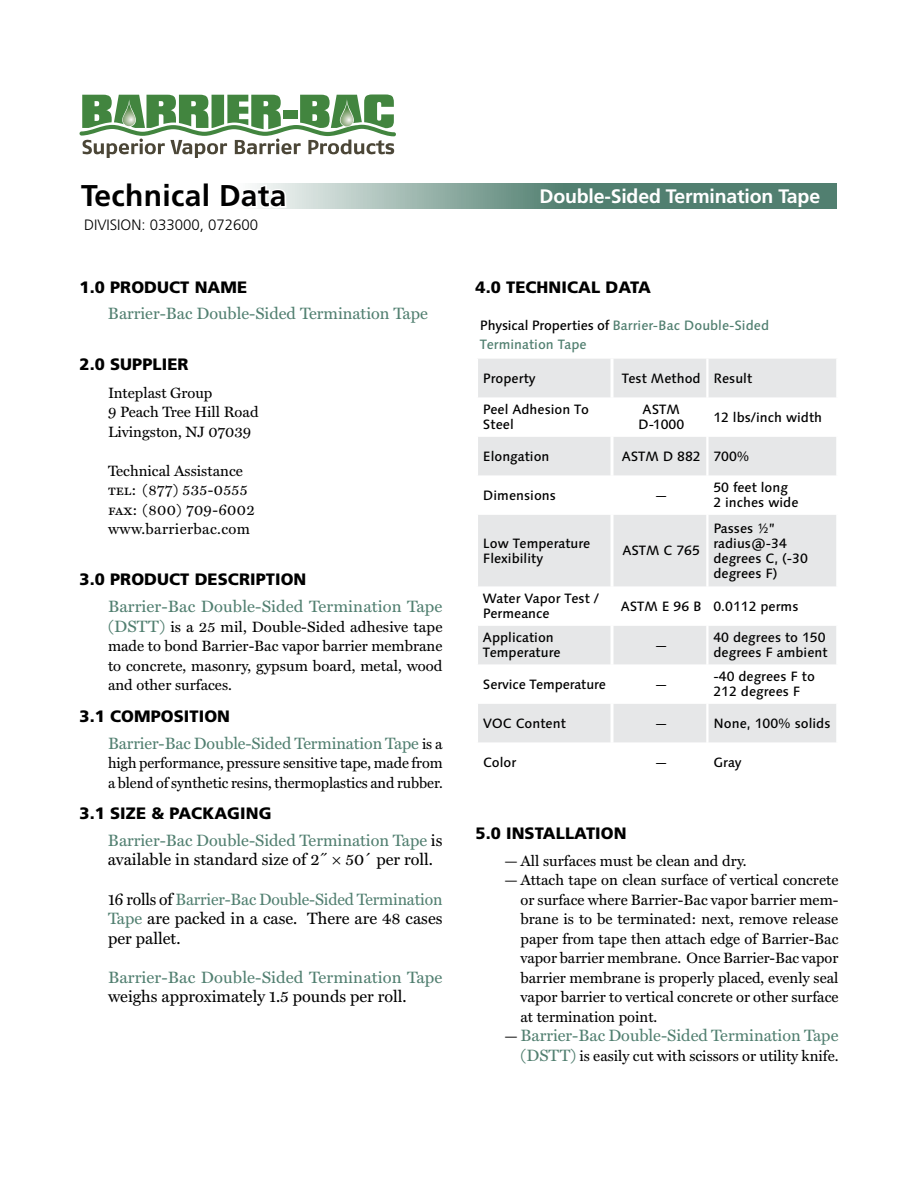
<style>
.page{position:relative;width:918px;height:1188px;background:#fff}
.page>*{position:absolute;margin:0;border:0;box-sizing:border-box;transform-origin:0 0}
.t1{font:700 30px "Frutiger LT Std";letter-spacing:.01em;color:#000}
.t2{font:700 19.5px "Frutiger LT Std";letter-spacing:-.01em;color:#fff}
.t3{font:16.5px/19.5px "Miller Text";color:#000}
.t4{font:16.5px "Miller Text";color:#517f70}
.t5{font:900 16.5px "Frutiger LT Std";letter-spacing:.005em;color:#000}
.t6{font:15px/19.5px "Miller Text";color:#000}
.t7{font:15px/19.5px "Miller Text";letter-spacing:.025em;color:#000}
.t8{font:300 15px "Frutiger LT Std";color:#000}
.t9{font:500 13.5px/15px "Linotype Syntax";color:#000}
.t10{font:500 13.5px/19.5px "Linotype Syntax";color:#517f70}
.s1{font-family:"Miller Text SC"}
.s2{font-size:16.5px;color:#517f70}
.s3{font-size:15px;color:#000}
.s4{color:#517f70}
.s5{color:#000}
</style>
<div class="page">
<div style="left:478px;top:359px;width:358px;height:39px;background:#e6e7e8"></div>
<div style="left:478px;top:437px;width:358px;height:39px;background:#e6e7e8"></div>
<svg style="left:478px;top:515px;width:358px;height:228px;fill:#e6e7e8"></svg>
<hr style="left:706px;top:437px;width:3px;height:39px;background:#fff">
<hr style="left:706px;top:515px;width:3px;height:72px;background:#fff">
<hr style="left:706px;top:359px;width:3px;height:39px;background:#fff">
<hr style="left:706px;top:587px;width:3px;height:39px;background:#fff">
<hr style="left:706px;top:626px;width:3px;height:39px;background:#fff">
<hr style="left:706px;top:665px;width:3px;height:39px;background:#fff">
<hr style="left:706px;top:704px;width:3px;height:39px;background:#fff">
<hr style="left:610px;top:359px;width:4px;height:39px;background:#fff">
<hr style="left:610px;top:437px;width:4px;height:39px;background:#fff">
<hr style="left:610px;top:515px;width:4px;height:72px;background:#fff">
<hr style="left:610px;top:587px;width:4px;height:39px;background:#fff">
<hr style="left:610px;top:626px;width:4px;height:39px;background:#fff">
<hr style="left:610px;top:665px;width:4px;height:39px;background:#fff">
<hr style="left:610px;top:704px;width:4px;height:39px;background:#fff">
<svg style="left:288px;top:183px;width:549px;height:26px;background:#759a8e"></svg>
<svg style="left:255px;top:183px;width:33px;height:26px"></svg>
<svg style="left:80px;top:94px;width:316px;height:64px"></svg>
<h1 class="t1" style="left:81px;top:178px;width:207px">Technical Data</h1>
<p class="t8" style="left:84px;top:217px;width:176px">DIVISION: 033000, 072600</p>
<p class="t5" style="left:80px;top:277px;width:169px">1.0 PRODUCT NAME</p>
<p class="t4" style="left:108px;top:304px;width:321px">Barrier-Bac Double-Sided Termination Tape</p>
<p class="t5" style="left:80px;top:355px;width:111px">2.0 SUPPLIER</p>
<p class="t6" style="left:108px;top:383px;width:152px">Inteplast Group<br>9 Peach Tree Hill Road<br>Livingston, NJ 07039</p>
<p class="t7" style="left:108px;top:461px;width:148px">Technical Assistance <span class="s1">tel</span>: (877) 535-0555 <span class="s1">fax</span>: (800) 709-6002 www.barrierbac.com</p>
<p class="t5" style="left:80px;top:569px;width:228px">3.0 PRODUCT DESCRIPTION</p>
<p class="t4" style="left:108px;top:597px;width:336px">Barrier-Bac Double-Sided Termination Tape</p>
<p class="t6" style="left:108px;top:617px;width:336px;text-align:justify"><span class="s2">(DSTT)</span> is a 25 mil, Double-Sided adhesive tape made to bond Barrier-Bac vapor barrier membrane to concrete, masonry, gypsum board, metal, wood and other surfaces.</p>
<p class="t5" style="left:80px;top:706px;width:152px">3.1 COMPOSITION</p>
<p class="t4" style="left:108px;top:733px;width:336px">Barrier-Bac Double-Sided Termination Tape <span class="s3">is a</span></p>
<p class="t6" style="left:108px;top:753px;width:336px">high performance, pressure sensitive tape, made from a blend of synthetic resins, thermoplastics and rubber.</p>
<p class="t5" style="left:80px;top:803px;width:194px">3.1 SIZE &amp; PACKAGING</p>
<p class="t3" style="left:108px;top:830px;width:336px"><span class="s4">Barrier-Bac Double-Sided Termination Tape</span> is available in standard size of 2˝ ≈ 50´ per roll.</p>
<p class="t3" style="left:108px;top:889px;width:336px;text-align:justify">16 rolls of <span class="s4">Barrier-Bac Double-Sided Termination Tape</span> are packed in a case. There are 48 cases per pallet.</p>
<p class="t4" style="left:108px;top:967px;width:336px">Barrier-Bac Double-Sided Termination Tape</p>
<p class="t3" style="left:108px;top:986px;width:300px">weighs approximately 1.5 pounds per roll.</p>
<h2 class="t2" style="left:540px;top:185px;width:282px">Double-Sided Termination Tape</h2>
<p class="t5" style="left:476px;top:277px;width:177px">4.0 TECHNICAL DATA</p>
<p class="t10" style="left:480px;top:315px;width:291px"><span class="s5">Physical Properties of</span> Barrier-Bac Double-Sided<br>Termination Tape</p>
<p class="t9" style="left:483px;top:371px;width:54px">Property</p>
<p class="t9" style="left:622px;top:371px;width:132px">Test Method Result</p>
<p class="t9" style="left:483px;top:402px;width:108px">Peel Adhesion To<br>Steel</p>
<p class="t9" style="left:638px;top:402px;width:48px;text-align:center">ASTM<br>D-1000</p>
<p class="t9" style="left:713px;top:410px;width:110px">12 lbs/inch width</p>
<p class="t9" style="left:483px;top:449px;width:68px">Elongation</p>
<p class="t9" style="left:622px;top:449px;width:129px">ASTM D 882 700%</p>
<p class="t9" style="left:483px;top:488px;width:75px">Dimensions</p>
<p class="t9" style="left:654px;top:488px;width:15px">—</p>
<p class="t9" style="left:713px;top:480px;width:87px">50 feet long<br>2 inches wide</p>
<p class="t9" style="left:483px;top:536px;width:109px">Low Temperature<br>Flexibility</p>
<p class="t9" style="left:623px;top:543px;width:79px">ASTM C 765</p>
<p class="t9" style="left:713px;top:521px;width:96px">Passes ½” radius@-34 degrees C, (-30 degrees F)</p>
<p class="t9" style="left:483px;top:591px;width:118px">Water Vapor Test /<br>Permeance</p>
<p class="t9" style="left:621px;top:599px;width:179px">ASTM E 96 B 0.0112 perms</p>
<p class="t9" style="left:483px;top:630px;width:79px">Application<br>Temperature</p>
<p class="t9" style="left:713px;top:630px;width:116px">40 degrees to 150 degrees F ambient</p>
<p class="t9" style="left:655px;top:638px;width:15px">—</p>
<p class="t9" style="left:483px;top:677px;width:124px">Service Temperature</p>
<p class="t9" style="left:655px;top:677px;width:15px">—</p>
<p class="t9" style="left:713px;top:669px;width:103px">-40 degrees F to<br>212 degrees F</p>
<p class="t9" style="left:483px;top:716px;width:84px">VOC Content</p>
<p class="t9" style="left:655px;top:716px;width:15px">—</p>
<p class="t9" style="left:713px;top:716px;width:119px">None, 100% solids</p>
<p class="t9" style="left:483px;top:755px;width:35px">Color</p>
<p class="t9" style="left:655px;top:755px;width:15px">—</p>
<p class="t9" style="left:714px;top:755px;width:30px">Gray</p>
<p class="t5" style="left:476px;top:823px;width:153px">5.0 INSTALLATION</p>
<p class="t6" style="left:504px;top:851px;width:244px">— All surfaces must be clean and dry.</p>
<p class="t6" style="left:520px;top:870px;width:320px;text-align:justify;text-indent:-16px">— Attach tape on clean surface of vertical concrete or surface where Barrier-Bac vapor barrier mem&shy;brane is to be terminated: next, remove release paper from tape then attach edge of Barrier-Bac vapor barrier membrane. Once Barrier-Bac vapor barrier membrane is properly placed, evenly seal vapor barrier to vertical concrete or other surface at termination point.</p>
<p class="t4" style="left:504px;top:1026px;width:336px"><span class="s3">—</span> Barrier-Bac Double-Sided Termination Tape</p>
<p class="t6" style="left:520px;top:1046px;width:320px"><span class="s2">(DSTT)</span> is easily cut with scissors or utility knife.</p>
</div>
